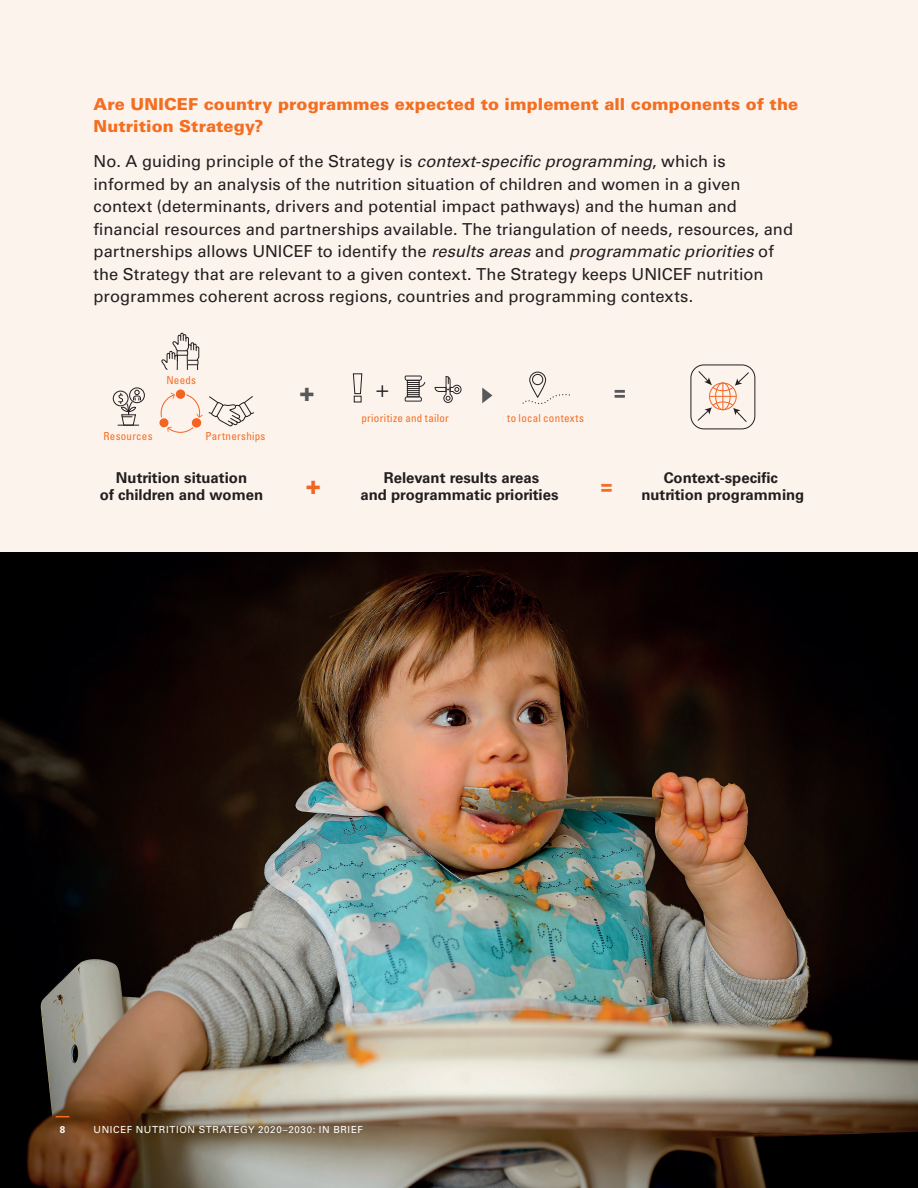
<style>
.page{position:relative;width:918px;height:1188px;background:#fff}
.page>*{position:absolute;margin:0;border:0;box-sizing:border-box;transform-origin:0 0}
.t1{font:condensed 91.5px "Univers LT Std";color:#231f20}
.t2{font:26.1px "Univers LT Std X Black";color:#57585a}
.t3{font:300 26.1px "Univers LT Std";color:#231f20}
.t4{font:700 condensed 26.1px "Univers LT Std";color:#f36421}
.t5{font:26.1px "Univers LT Std X Black";color:#f36421}
.t6{font:300 23.1px "Univers LT Std";color:#231f20}
.t7{font:900 20.4px "Univers LT Std";color:#f36e21}
.t8{font:20.4px "Univers LT Std X Black";color:#57585a}
.t9{font:20.4px "Univers LT Std X Black";color:#f36e21}
.goal_quote{font:16.5px/22.5px "Univers LT Std";color:#231f20}
.goal_quote-2{font:900 16.5px/22.5px "Univers LT Std";letter-spacing:.005em;color:#f36e21}
.t10{font:700 15px/17.9px "Univers LT Std";color:#231f20;text-align:center}
.t11{font:condensed 10.95px "Univers LT Std";letter-spacing:.025em;color:#f36e21}
.copy{font:9.75px "Univers LT Std";letter-spacing:.065em;color:#fff}
.t12{font:700 9.75px "Univers LT Std";color:#fff}
.s1{font-style:italic}
</style>
<div class="page">
<div style="left:0;top:0;width:918px;height:619px;background:#fdf3ed"></div>
<svg style="left:352px;top:373px;width:11px;height:30px"></svg>
<svg style="left:405px;top:376px;width:20px;height:26px"></svg>
<svg style="left:435px;top:376px;width:27px;height:27px"></svg>
<div style="left:691px;top:365px;width:64px;height:64px;border:1px solid #231f20;border-radius:13px"></div>
<svg style="left:482px;top:388px;width:10px;height:15px"></svg>
<svg style="left:522px;top:394px;width:48px;height:10px"></svg>
<div style="left:529px;top:372px;width:17px;height:26px;border:1px solid #231f20;border-radius:8px"></div>
<div style="left:532px;top:374px;width:11px;height:11px;border:1px solid #231f20;border-radius:50%"></div>
<svg style="left:161px;top:332px;width:39px;height:38px"></svg>
<div style="left:129px;top:388px;width:16px;height:15px;border:1px solid #231f20;border-radius:50%"></div>
<div style="left:113px;top:391px;width:15px;height:15px;border:1px solid #231f20;border-radius:50%"></div>
<svg style="left:118px;top:390px;width:23px;height:36px"></svg>
<svg style="left:159px;top:389px;width:96px;height:44px"></svg>
<svg style="left:697px;top:371px;width:52px;height:51px"></svg>
<img style="left:0;top:553px;width:918px;height:635px">
<svg style="left:56px;top:1116px;width:13px;height:1px"></svg>
<p class="goal_quote-2" style="left:94px;top:92px;width:706px">Are UNICEF country programmes expected to implement all components of the<br>Nutrition Strategy?</p>
<p class="goal_quote" style="left:94px;top:150px;width:701px">No. A guiding principle of the Strategy is <span class="s1">context-specific programming</span>, which is informed by an analysis of the nutrition situation of children and women in a given context (determinants, drivers and potential impact pathways) and the human and financial resources and partnerships available. The triangulation of needs, resources, and partnerships allows UNICEF to identify the <span class="s1">results areas</span> and <span class="s1">programmatic priorities</span> of the Strategy that are relevant to a given context. The Strategy keeps UNICEF nutrition programmes coherent across regions, countries and programming contexts.</p>
<p class="t1" style="left:465px;top:123px;width:79px">10</p>
<p class="t7" style="left:605px;top:163px;width:15px">=</p>
<p class="t3" style="left:214px;top:209px;width:19px">+</p>
<p class="t4" style="left:387px;top:209px;width:15px">+</p>
<p class="t11" style="left:166px;top:373px;width:31px">Needs</p>
<p class="t11" style="left:103px;top:429px;width:51px">Resources</p>
<p class="t11" style="left:206px;top:429px;width:61px">Partnerships</p>
<p class="t2" style="left:299px;top:375px;width:17px">+</p>
<p class="t6" style="left:375px;top:375px;width:17px">+</p>
<p class="t11" style="left:361px;top:411px;width:89px">prioritize and tailor</p>
<p class="t11" style="left:507px;top:411px;width:78px">to local contexts</p>
<p class="t8" style="left:614px;top:378px;width:14px">=</p>
<p class="t10" style="left:100px;top:468px;width:165px">Nutrition situation<br>of children and women</p>
<p class="t10" style="left:360px;top:468px;width:200px">Relevant results areas<br>and programmatic priorities</p>
<p class="t5" style="left:306px;top:468px;width:17px">+</p>
<p class="t9" style="left:600px;top:472px;width:14px">=</p>
<p class="t10" style="left:641px;top:468px;width:165px">Context-specific nutrition programming</p>
<p class="t12" style="left:60px;top:1124px;width:7px">8</p>
<p class="copy" style="left:94px;top:1124px;width:271px">UNICEF NUTRITION STRATEGY 2020–2030: IN BRIEF</p>
</div>
